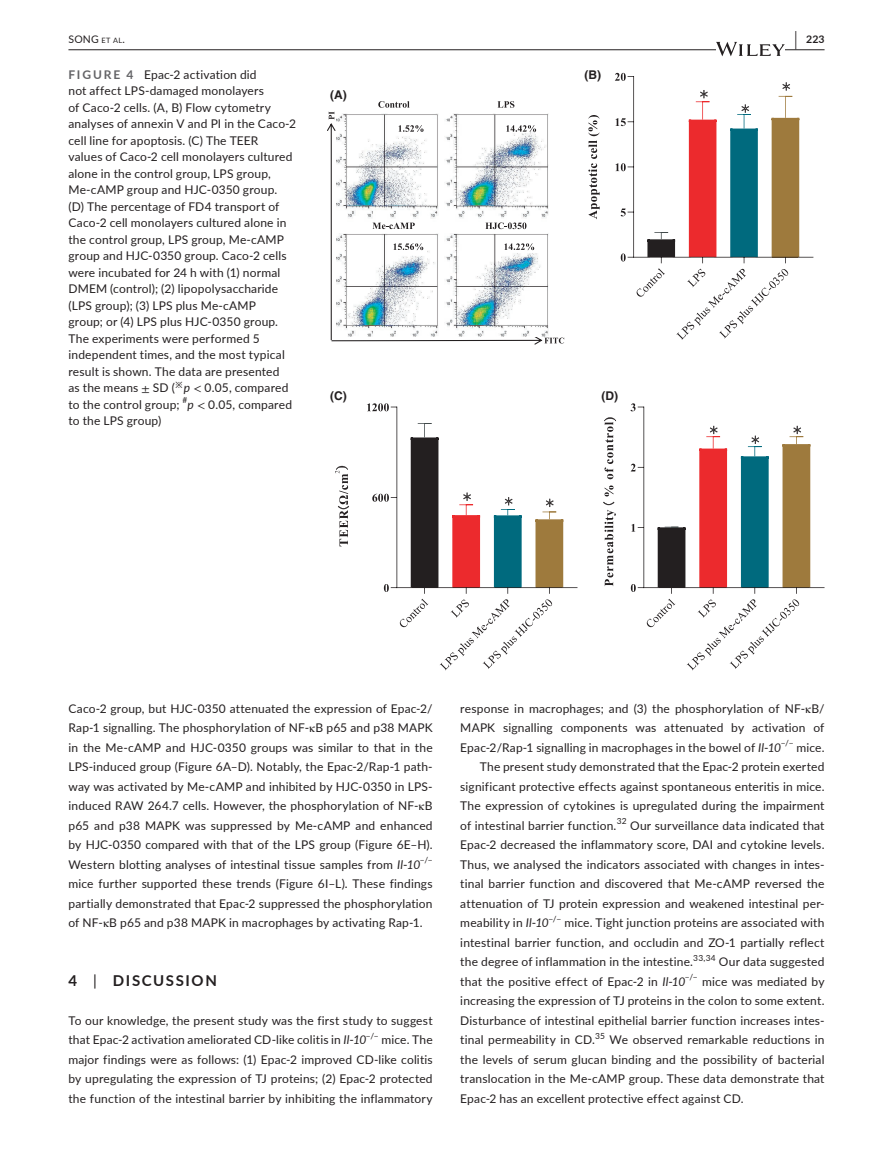
<style>
.page{position:relative;width:893px;height:1174px;background:#fff}
.page>*{position:absolute;margin:0;border:0;box-sizing:border-box;transform-origin:0 0}
.t1{font:700 15px "Lato";letter-spacing:.11em;color:#231f20}
.t2{font:12px/19.5px "Lato";letter-spacing:.015em;color:#231f20;text-align:justify}
.t3{font:700 12px "Helvetica";color:#231f20}
.t4{font:10.5px "Lato";color:#231f20}
.t5{font:700 10.5px "Lato";color:#231f20}
.t6{font:8.4px "Lato";color:#231f20}
.t7{font:8.4px "Arial Unicode MS";color:#231f20}
.s1{font-size:7.35px}
.s2{font-size:19.5px}
.s3{font-weight:700;color:#636366}
.s4{font-family:"STIX"}
.s5{font-style:italic}
.s6{font-weight:400}
</style>
<div class="page">
<hr style="left:68px;top:49px;width:756px;height:1px;background:#231f20">
<svg style="left:716px;top:42px;width:69px;height:14px"></svg>
<hr style="left:396px;top:587px;width:181px;height:1px;background:#231f20">
<hr style="left:396px;top:406px;width:1px;height:182px;background:#231f20">
<svg style="left:335px;top:466px;width:14px;height:80px"></svg>
<svg style="left:367px;top:403px;width:30px;height:8px"></svg>
<svg style="left:372px;top:423px;width:191px;height:247px"></svg>
<hr style="left:643px;top:587px;width:181px;height:1px;background:#231f20">
<hr style="left:643px;top:406px;width:1px;height:182px;background:#231f20">
<svg style="left:603px;top:502px;width:13px;height:84px"></svg>
<svg style="left:604px;top:417px;width:12px;height:79px"></svg>
<svg style="left:631px;top:403px;width:13px;height:8px"></svg>
<svg style="left:631px;top:426px;width:179px;height:244px"></svg>
<svg style="left:327px;top:101px;width:237px;height:244px"></svg>
<hr style="left:633px;top:257px;width:180px;height:1px;background:#231f20">
<svg style="left:588px;top:115px;width:12px;height:104px"></svg>
<svg style="left:615px;top:73px;width:184px;height:267px"></svg>
<p class="t4" style="left:68px;top:31px;width:58px">SONG <span class="s1">et al</span>.</p>
<p class="t5" style="left:795px;top:31px;width:31px"><span class="s2">|</span> 223</p>
<p class="t2" style="left:68px;top:66px;width:229px;line-height:16.5px;text-align:left"><span class="s3">FIGURE 4</span> Epac-2 activation did<br>not affect LPS-damaged monolayers<br>of Caco-2 cells. (A, B) Flow cytometry analyses of annexin V and PI in the Caco-2 cell line for apoptosis. (C) The TEER<br>values of Caco-2 cell monolayers cultured alone in the control group, LPS group, Me-cAMP group and HJC-0350 group.<br>(D) The percentage of FD4 transport of Caco-2 cell monolayers cultured alone in the control group, LPS group, Me-cAMP group and HJC-0350 group. Caco-2 cells were incubated for 24 h with (1) normal DMEM (control); (2) lipopolysaccharide (LPS group); (3) LPS plus Me-cAMP<br>group; or (4) LPS plus HJC-0350 group.<br>The experiments were performed 5 independent times, and the most typical result is shown. The data are presented<br>as the means <span class="s4">±</span> SD (</p>
<p class="t7" style="left:175px;top:378px;width:10px">※</p>
<p class="t2" style="left:184px;top:378px;width:106px"><span class="s5">p</span> <span class="s4">&lt;</span> 0.05, compared</p>
<p class="t2" style="left:68px;top:394px;width:113px">to the control group;</p>
<p class="t6" style="left:183px;top:394px;width:6px">#</p>
<p class="t2" style="left:188px;top:394px;width:106px"><span class="s5">p</span> <span class="s4">&lt;</span> 0.05, compared</p>
<p class="t2" style="left:68px;top:411px;width:94px">to the LPS group)</p>
<p class="t3" style="left:330px;top:88px;width:18px">(A)</p>
<p class="t3" style="left:585px;top:68px;width:18px">(B)</p>
<p class="t3" style="left:330px;top:388px;width:18px">(C)</p>
<p class="t3" style="left:601px;top:388px;width:18px">(D)</p>
<p class="t2" style="left:68px;top:698px;width:366px">Caco-2 group, but HJC-0350 attenuated the expression of Epac-2/ Rap-1 signalling. The phosphorylation of NF-<span class="s4">κ</span>B p65 and p38 MAPK in the Me-cAMP and HJC-0350 groups was similar to that in the LPS-induced group (Figure 6A–D). Notably, the Epac-2/Rap-1 path&shy;way was activated by Me-cAMP and inhibited by HJC-0350 in LPS&shy;induced RAW 264.7 cells. However, the phosphorylation of NF-<span class="s4">κ</span>B p65 and p38 MAPK was suppressed by Me-cAMP and enhanced by HJC-0350 compared with that of the LPS group (Figure 6E–H).<br>Western blotting analyses of intestinal tissue samples from <span class="s5">Il</span>-<span class="s5">10</span><sup>−/− </sup>mice further supported these trends (Figure 6I–L). These findings partially demonstrated that Epac-2 suppressed the phosphorylation of NF-<span class="s4">κ</span>B p65 and p38 MAPK in macrophages by activating Rap-1.</p>
<p class="t1" style="left:68px;top:969px;width:150px">4 <span class="s6">|</span> DISCUSSION</p>
<p class="t2" style="left:68px;top:1010px;width:366px">To our knowledge, the present study was the first study to suggest that Epac-2 activation ameliorated CD-like colitis in <span class="s5">Il</span>-<span class="s5">10</span><sup>−/−</sup> mice. The major findings were as follows: (1) Epac-2 improved CD-like colitis by upregulating the expression of TJ proteins; (2) Epac-2 protected the function of the intestinal barrier by inhibiting the inflammatory</p>
<p class="t2" style="left:460px;top:698px;width:366px">response in macrophages; and (3) the phosphorylation of NF-<span class="s4">κ</span>B/ MAPK signalling components was attenuated by activation of Epac-2/Rap-1 signalling in macrophages in the bowel of <span class="s5">Il</span>-<span class="s5">10</span></p>
<p class="t6" style="left:781px;top:737px;width:14px">−/−</p>
<p class="t2" style="left:796px;top:737px;width:30px">mice.</p>
<p class="t2" style="left:480px;top:756px;width:346px">The present study demonstrated that the Epac-2 protein exerted</p>
<p class="t2" style="left:460px;top:776px;width:366px">significant protective effects against spontaneous enteritis in mice.</p>
<p class="t2" style="left:460px;top:795px;width:366px">The expression of cytokines is upregulated during the impairment</p>
<p class="t2" style="left:460px;top:815px;width:366px">of intestinal barrier function.<sup>32</sup> Our surveillance data indicated that</p>
<p class="t2" style="left:460px;top:834px;width:366px">Epac-2 decreased the inflammatory score, DAI and cytokine levels.</p>
<p class="t2" style="left:460px;top:854px;width:366px">Thus, we analysed the indicators associated with changes in intes-</p>
<p class="t2" style="left:460px;top:873px;width:366px">tinal barrier function and discovered that Me-cAMP reversed the</p>
<p class="t2" style="left:460px;top:893px;width:366px">attenuation of TJ protein expression and weakened intestinal per-</p>
<p class="t2" style="left:460px;top:912px;width:90px">meability in <span class="s5">Il</span>-<span class="s5">10</span></p>
<p class="t6" style="left:548px;top:913px;width:14px">−/−</p>
<p class="t2" style="left:460px;top:912px;width:366px;text-indent:104px">mice. Tight junction proteins are associated with intestinal barrier function, and occludin and ZO-1 partially reflect the degree of inflammation in the intestine.</p>
<p class="t6" style="left:693px;top:952px;width:24px">33,34</p>
<p class="t2" style="left:460px;top:951px;width:366px;text-indent:259px">Our data suggested that the positive effect of Epac-2 in <span class="s5">Il</span>-<span class="s5">10</span><sup>−/−</sup> mice was mediated by increasing the expression of TJ proteins in the colon to some extent.<br>Disturbance of intestinal epithelial barrier function increases intes&shy;tinal permeability in CD.<sup>35</sup> We observed remarkable reductions in the levels of serum glucan binding and the possibility of bacterial translocation in the Me-cAMP group. These data demonstrate that Epac-2 has an excellent protective effect against CD.</p>
</div>
